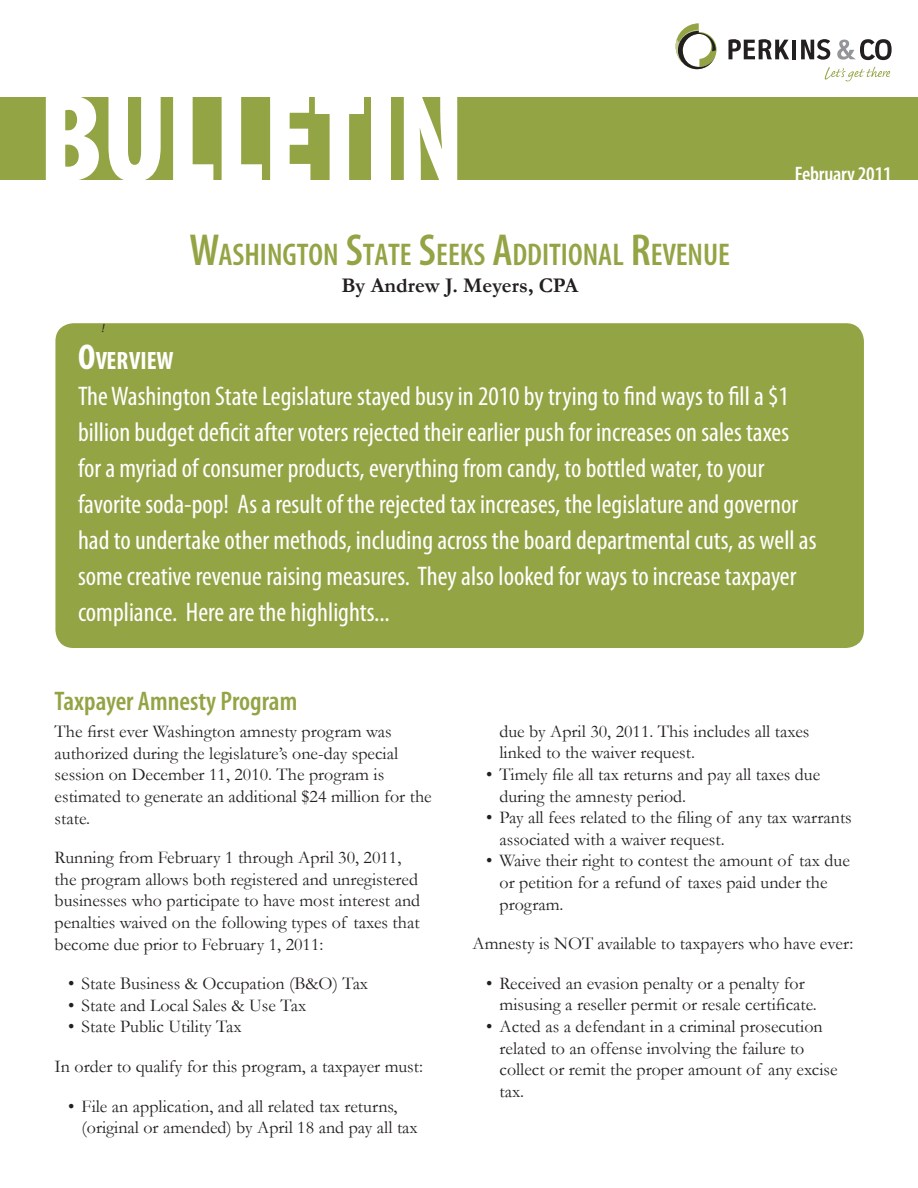
<style>
.page{position:relative;width:918px;height:1188px;background:#fff}
.page>*{position:absolute;margin:0;border:0;box-sizing:border-box;transform-origin:0 0}
.Heading{font:900 condensed 126px "Myriad Pro";letter-spacing:-.01em;color:#fff}
.Heading-2{font:600 condensed 31.5px "Myriad Pro";color:#93a445}
.Heading-3{font:condensed 27px/36px "Myriad Pro";color:#fff}
.Heading-4{font:600 condensed 27px "Myriad Pro";color:#93a445}
.Heading-5{font:700 condensed 25.2px "Myriad Pro";color:#fff}
.Heading-6{font:700 21px "Garamond";color:#231f20}
.t1{font:600 condensed 21px "Myriad Pro";letter-spacing:-.01em;color:#fff}
.Heading-7{font:18px/21.6px "Garamond";color:#231f20}
.Paragraph_Style_5{font:italic 12px "Myriad Pro";color:#231f20}
.s1{font-size:45px}
.s2{font-size:36px}
</style>
<div class="page">
<svg style="left:728px;top:39px;width:61px;height:20px"></svg>
<hr style="left:792px;top:40px;width:4px;height:19px;background:#231f20">
<svg style="left:801px;top:39px;width:29px;height:21px"></svg>
<svg style="left:837px;top:39px;width:55px;height:21px"></svg>
<svg style="left:676px;top:23px;width:41px;height:47px"></svg>
<svg style="left:825px;top:67px;width:66px;height:14px"></svg>
<div style="left:0;top:97px;width:918px;height:83px;background:#93a445"></div>
<div style="left:55px;top:323px;width:809px;height:325px;background:#93a445;border-radius:18px"></div>
<p class="Heading" style="left:39px;top:58px;width:427px">BULLETIN</p>
<p class="Heading-2" style="left:190px;top:235px;width:542px"><span class="s1">W</span>ASHINGTON <span class="s1">S</span>TATE <span class="s1">S</span>EEKS <span class="s1">A</span>DDITIONAL <span class="s1">R</span>EVENUE</p>
<p class="Heading-6" style="left:341px;top:271px;width:238px">By Andrew J. Meyers, CPA</p>
<p class="t1" style="left:795px;top:161px;width:98px">February 2011</p>
<p class="Paragraph_Style_5" style="left:102px;top:321px;width:4px">!</p>
<p class="Heading-5" style="left:78px;top:345px;width:97px"><span class="s2">O</span>VERVIEW</p>
<p class="Heading-3" style="left:78px;top:378px;width:740px">The Washington State Legislature stayed busy in 2010 by trying to find ways to fill a $1 billion budget deficit after voters rejected their earlier push for increases on sales taxes for a myriad of consumer products, everything from candy, to bottled water, to your favorite soda-pop! As a result of the rejected tax increases, the legislature and governor had to undertake other methods, including across the board departmental cuts, as well as some creative revenue raising measures. They also looked for ways to increase taxpayer compliance. Here are the highlights...</p>
<p class="Heading-4" style="left:55px;top:685px;width:244px">Taxpayer Amnesty Program</p>
<p class="Heading-7" style="left:55px;top:720px;width:379px">The first ever Washington amnesty program was authorized during the legislature’s one-day special session on December 11, 2010. The program is estimated to generate an additional $24 million for the state.</p>
<p class="Heading-7" style="left:55px;top:846px;width:367px">Running from February 1 through April 30, 2011, the program allows both registered and unregistered businesses who participate to have most interest and penalties waived on the following types of taxes that become due prior to February 1, 2011:</p>
<p class="Heading-7" style="left:68px;top:972px;width:302px">• State Business &amp; Occupation (B&amp;O) Tax</p>
<p class="Heading-7" style="left:68px;top:994px;width:240px">• State and Local Sales &amp; Use Tax</p>
<p class="Heading-7" style="left:68px;top:1015px;width:175px">• State Public Utility Tax</p>
<p class="Heading-7" style="left:55px;top:1055px;width:370px">In order to qualify for this program, a taxpayer must:</p>
<p class="Heading-7" style="left:82px;top:1095px;width:338px;text-indent:-14px">• File an application, and all related tax returns, (original or amended) by April 18 and pay all tax</p>
<p class="Heading-7" style="left:500px;top:720px;width:311px">due by April 30, 2011. This includes all taxes linked to the waiver request.</p>
<p class="Heading-7" style="left:500px;top:763px;width:322px;text-indent:-14px">• Timely file all tax returns and pay all taxes due during the amnesty period.</p>
<p class="Heading-7" style="left:500px;top:806px;width:354px;text-indent:-14px">• Pay all fees related to the filing of any tax warrants associated with a waiver request.</p>
<p class="Heading-7" style="left:500px;top:849px;width:352px;text-indent:-14px">• Waive their right to contest the amount of tax due or petition for a refund of taxes paid under the program.</p>
<p class="Heading-7" style="left:472px;top:932px;width:382px">Amnesty is NOT available to taxpayers who have ever:</p>
<p class="Heading-7" style="left:500px;top:972px;width:319px;text-indent:-14px">• Received an evasion penalty or a penalty for misusing a reseller permit or resale certificate.</p>
<p class="Heading-7" style="left:500px;top:1015px;width:340px;text-indent:-14px">• Acted as a defendant in a criminal prosecution related to an offense involving the failure to collect or remit the proper amount of any excise tax.</p>
</div>
